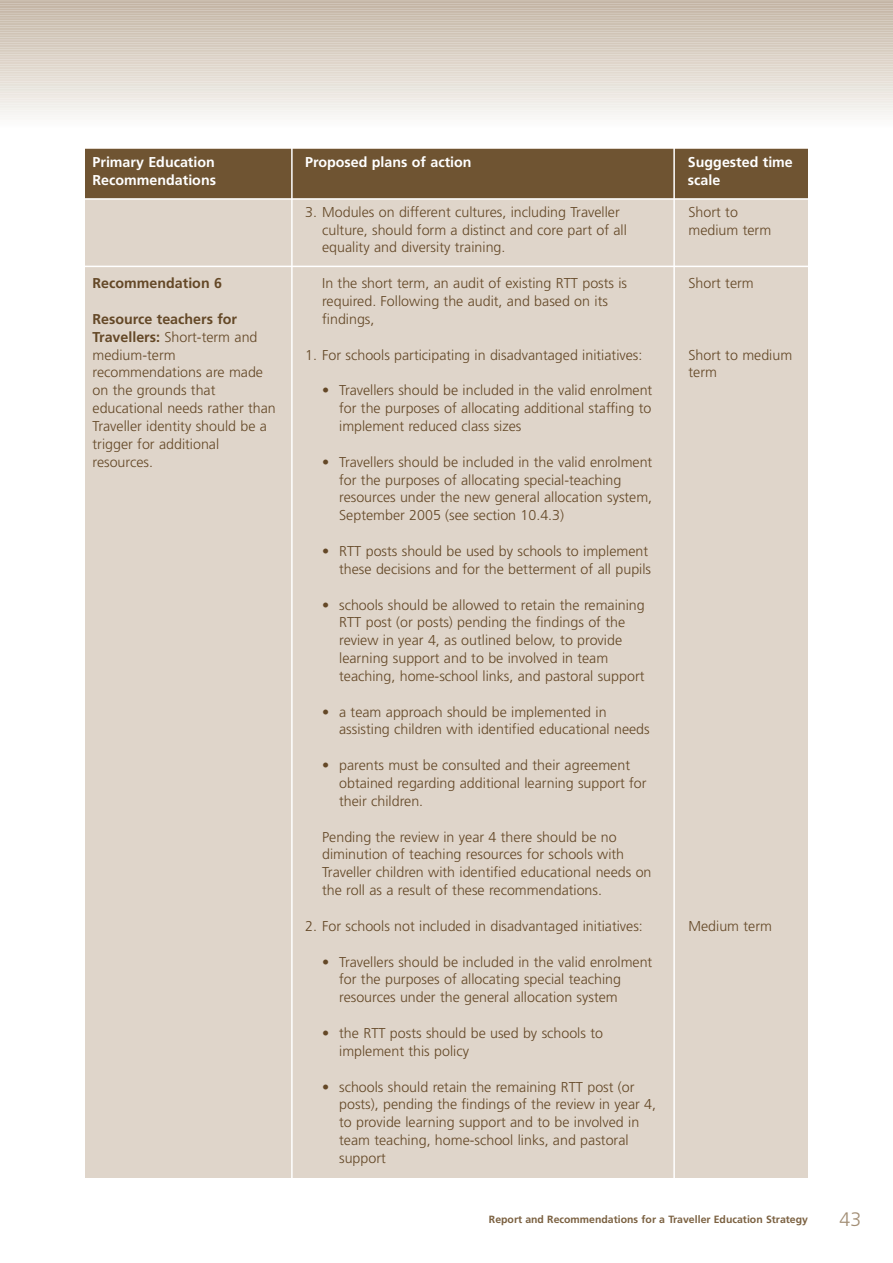
<style>
.page{position:relative;width:893px;height:1263px;background:#fff}
.page>*{position:absolute;margin:0;border:0;box-sizing:border-box;transform-origin:0 0}
.t1{font:300 19.5px "Frutiger";color:#a28e75}
.t2{font:300 14.25px/17.9px "Frutiger";color:#644827}
.t3{font:700 14.25px "Frutiger";color:#fff}
.t4{font:700 14.25px "Frutiger";color:#644827}
.t5{font:700 10.5px "Frutiger";color:#7b6141}
.s1{font-weight:700}
</style>
<div class="page">
<div style="left:85px;top:149px;width:723px;height:1029px;background:#dfd5ca"></div>
<div style="left:0;top:0;width:893px;height:5px;background:#c3b4a4"></div>
<div style="left:0;top:2px;width:893px;height:5px;background:#d0c4b8"></div>
<hr style="left:0;top:4px;width:893px;height:4px;background:#c9bcad">
<hr style="left:0;top:6px;width:893px;height:4px;background:#c5b7a7">
<div style="left:0;top:7px;width:893px;height:5px;background:#d0c5b9"></div>
<hr style="left:0;top:9px;width:893px;height:4px;background:#ccbfb2">
<hr style="left:0;top:11px;width:893px;height:4px;background:#c7b9aa">
<div style="left:0;top:12px;width:893px;height:5px;background:#d0c4b7"></div>
<div style="left:0;top:14px;width:893px;height:5px;background:#d4cabe"></div>
<hr style="left:0;top:16px;width:893px;height:4px;background:#c9bcad">
<div style="left:0;top:17px;width:893px;height:5px;background:#cec2b5"></div>
<div style="left:0;top:19px;width:893px;height:5px;background:#d6ccc0"></div>
<hr style="left:0;top:21px;width:893px;height:4px;background:#ccbfb0">
<div style="left:0;top:24px;width:893px;height:5px;background:#d7cdc2"></div>
<hr style="left:0;top:26px;width:893px;height:4px;background:#d2c7ba">
<hr style="left:0;top:28px;width:893px;height:4px;background:#cec2b4">
<div style="left:0;top:29px;width:893px;height:5px;background:#d6cdc1"></div>
<div style="left:0;top:31px;width:893px;height:5px;background:#dad1c6"></div>
<hr style="left:0;top:33px;width:893px;height:4px;background:#d1c5b7">
<div style="left:0;top:34px;width:893px;height:5px;background:#d7cdc0"></div>
<div style="left:0;top:36px;width:893px;height:5px;background:#dbd3c9"></div>
<hr style="left:0;top:38px;width:893px;height:4px;background:#d3c7bb">
<div style="left:0;top:41px;width:893px;height:5px;background:#ddd4ca"></div>
<hr style="left:0;top:43px;width:893px;height:4px;background:#d5cabe">
<div style="left:0;top:46px;width:893px;height:5px;background:#ddd5cb"></div>
<svg style="left:0;top:48px;width:893px;height:4px;fill:#d7cdc0"></svg>
<div style="left:0;top:51px;width:893px;height:5px;background:#ded5cb"></div>
<div style="left:0;top:53px;width:893px;height:5px;background:#e2dbd1"></div>
<hr style="left:0;top:55px;width:893px;height:4px;background:#dcd1c6">
<div style="left:0;top:58px;width:893px;height:5px;background:#e4dcd4"></div>
<hr style="left:0;top:60px;width:893px;height:4px;background:#ded4c9">
<div style="left:0;top:63px;width:893px;height:5px;background:#e5ded5"></div>
<hr style="left:0;top:65px;width:893px;height:4px;background:#e0d8cd">
<div style="left:0;top:68px;width:893px;height:5px;background:#e5dfd6"></div>
<div style="left:0;top:70px;width:893px;height:5px;background:#e8e2da"></div>
<hr style="left:0;top:72px;width:893px;height:4px;background:#e3dcd2">
<div style="left:0;top:75px;width:893px;height:5px;background:#e9e4dd"></div>
<hr style="left:0;top:77px;width:893px;height:4px;background:#e6dfd6">
<div style="left:0;top:80px;width:893px;height:5px;background:#ece6e0"></div>
<hr style="left:0;top:82px;width:893px;height:4px;background:#e7e2da">
<div style="left:0;top:85px;width:893px;height:5px;background:#e8e4dd"></div>
<div style="left:0;top:90px;width:893px;height:5px;background:#ece6e0"></div>
<div style="left:0;top:95px;width:893px;height:5px;background:#efeae4"></div>
<hr style="left:0;top:99px;width:893px;height:4px;background:#f0ece7">
<div style="left:0;top:102px;width:893px;height:5px;background:#f1eeea"></div>
<div style="left:0;top:107px;width:893px;height:5px;background:#f4f2ee"></div>
<div style="left:0;top:112px;width:893px;height:5px;background:#f6f5f3"></div>
<div style="left:0;top:117px;width:893px;height:5px;background:#f9f8f6"></div>
<hr style="left:0;top:121px;width:893px;height:4px;background:#fbfbfa">
<div style="left:85px;top:149px;width:723px;height:50px;background:#6f5432"></div>
<hr style="left:82px;top:198px;width:735px;height:2px;background:#fff">
<hr style="left:82px;top:266px;width:735px;height:1px;background:#fff">
<hr style="left:291px;top:138px;width:2px;height:1048px;background:#fff">
<hr style="left:673px;top:138px;width:2px;height:1048px;background:#fff">
<p class="t3" style="left:93px;top:156px;width:124px">Primary Education</p>
<p class="t3" style="left:305px;top:156px;width:168px">Proposed plans of action</p>
<p class="t3" style="left:688px;top:156px;width:106px">Suggested time</p>
<p class="t3" style="left:93px;top:174px;width:125px">Recommendations</p>
<p class="t3" style="left:688px;top:174px;width:34px">scale</p>
<p class="t4" style="left:93px;top:277px;width:131px">Recommendation 6</p>
<p class="t2" style="left:93px;top:311px;width:185px"><span class="s1">Resource teachers for<br>Travellers:</span> Short-term and medium-term recommendations are made on the grounds that educational needs rather than<br>Traveller identity should be a trigger for additional resources.</p>
<p class="t2" style="left:322px;top:204px;width:306px;text-indent:-17px">3. Modules on different cultures, including Traveller culture, should form a distinct and core part of all equality and diversity training.</p>
<p class="t2" style="left:322px;top:275px;width:306px">In the short term, an audit of existing RTT posts is required. Following the audit, and based on its findings,</p>
<p class="t2" style="left:305px;top:347px;width:339px">1. For schools participating in disadvantaged initiatives:</p>
<p class="t2" style="left:339px;top:382px;width:315px;text-align:justify;text-indent:-17px">• Travellers should be included in the valid enrolment for the purposes of allocating additional staffing to implement reduced class sizes</p>
<p class="t2" style="left:339px;top:454px;width:315px;text-indent:-17px">• Travellers should be included in the valid enrolment for the purposes of allocating special-teaching resources under the new general allocation system, September 2005 (see section 10.4.3)</p>
<p class="t2" style="left:322px;top:543px;width:330px;text-align:right">• RTT posts should be used by schools to implement these decisions and for the betterment of all pupils</p>
<p class="t2" style="left:339px;top:597px;width:307px;text-indent:-17px">• schools should be allowed to retain the remaining RTT post (or posts) pending the findings of the review in year 4, as outlined below, to provide learning support and to be involved in team teaching, home-school links, and pastoral support</p>
<p class="t2" style="left:339px;top:704px;width:312px;text-indent:-17px">• a team approach should be implemented in assisting children with identified educational needs</p>
<p class="t2" style="left:339px;top:757px;width:309px;text-indent:-17px">• parents must be consulted and their agreement obtained regarding additional learning support for their children.</p>
<p class="t2" style="left:322px;top:829px;width:331px">Pending the review in year 4 there should be no diminution of teaching resources for schools with Traveller children with identified educational needs on the roll as a result of these recommendations.</p>
<p class="t2" style="left:305px;top:918px;width:339px">2. For schools not included in disadvantaged initiatives:</p>
<p class="t2" style="left:339px;top:954px;width:315px;text-indent:-17px">• Travellers should be included in the valid enrolment for the purposes of allocating special teaching resources under the general allocation system</p>
<p class="t2" style="left:339px;top:1025px;width:265px;text-indent:-17px">• the RTT posts should be used by schools to implement this policy</p>
<p class="t2" style="left:339px;top:1079px;width:318px;text-indent:-17px">• schools should retain the remaining RTT post (or posts), pending the findings of the review in year 4, to provide learning support and to be involved in team teaching, home-school links, and pastoral support</p>
<p class="t2" style="left:688px;top:204px;width:84px">Short to medium term</p>
<p class="t2" style="left:688px;top:275px;width:67px">Short term</p>
<p class="t2" style="left:688px;top:347px;width:105px">Short to medium term</p>
<p class="t2" style="left:688px;top:918px;width:85px">Medium term</p>
<p class="t5" style="left:489px;top:1215px;width:321px">Report and Recommendations for a Traveller Education Strategy</p>
<h1 class="t1" style="left:840px;top:1211px;width:23px">43</h1>
</div>
